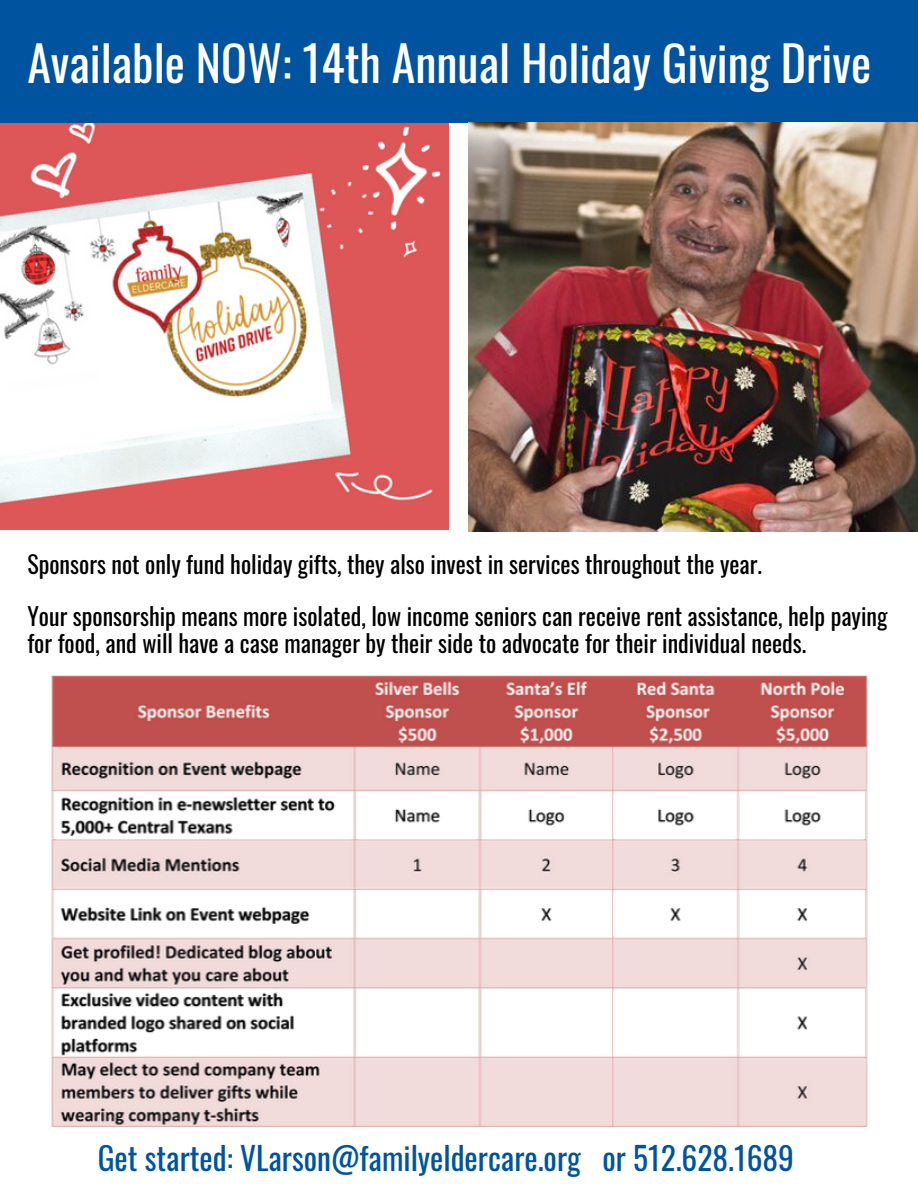
<style>
.page{position:relative;width:918px;height:1188px;background:#fff}
.page>*{position:absolute;margin:0;border:0;box-sizing:border-box;transform-origin:0 0}
.t1{font:48px "Oswald";color:#fff}
.t2{font:31.5px "Oswald";color:#00549f}
.t3{font:24px/52.8px "Oswald";color:#000}
</style>
<div class="page">
<img style="left:0;top:123px;width:449px;height:407px">
<div style="left:0;top:0;width:918px;height:123px;background:#00549f"></div>
<img style="left:468px;top:123px;width:450px;height:408px">
<img style="left:51px;top:675px;width:817px;height:451px">
<h1 class="t1" style="left:27px;top:25px;width:845px">Available NOW: 14th Annual Holiday Giving Drive</h1>
<p class="t3" style="left:27px;top:536px;width:862px">Sponsors not only fund holiday gifts, they also invest in services throughout the year.<br>Your sponsorship means more isolated, low income seniors can receive rent assistance, help paying</p>
<p class="t3" style="left:27px;top:616px;width:780px">for food, and will have a case manager by their side to advocate for their individual needs.</p>
<h2 class="t2" style="left:98px;top:1133px;width:698px">Get started: VLarson@familyeldercare.org or 512.628.1689</h2>
</div>
